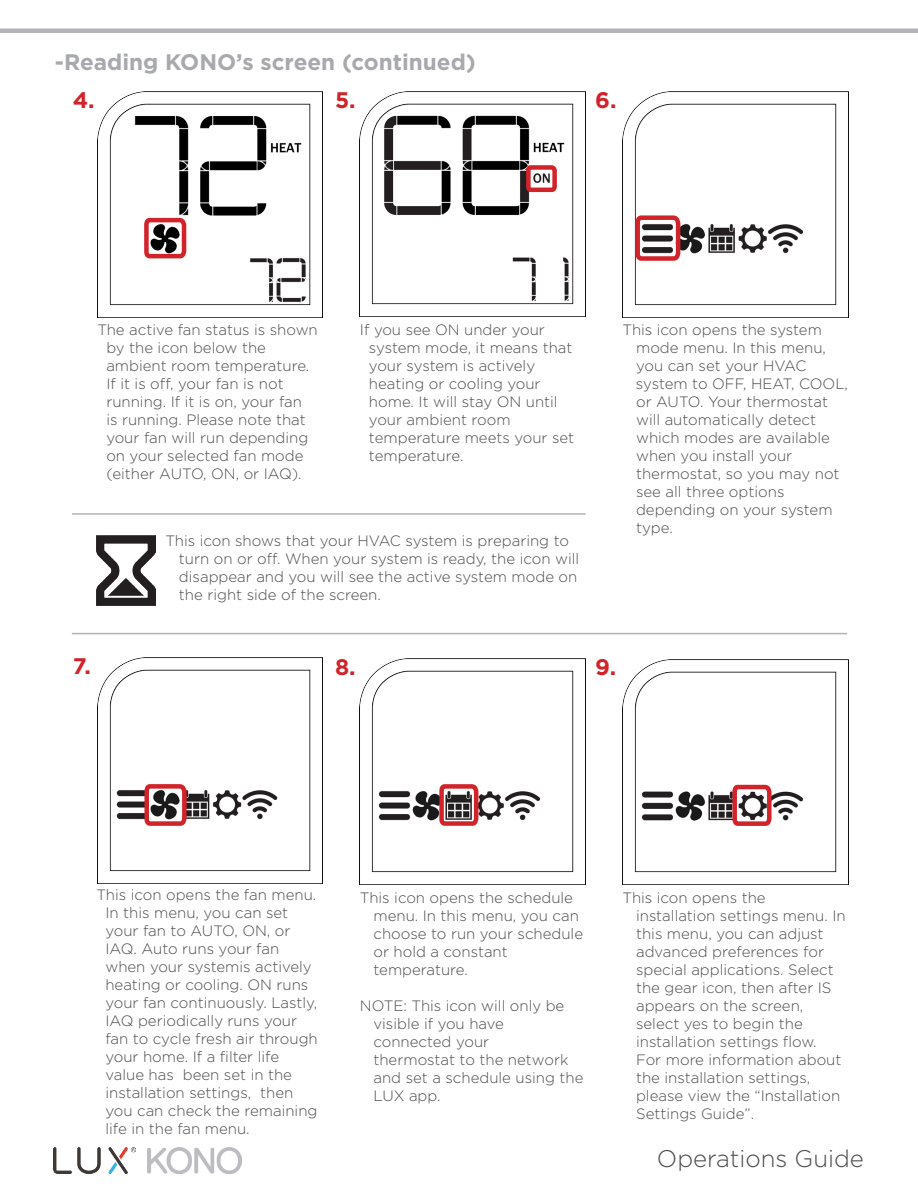
<style>
.page{position:relative;width:918px;height:1188px;background:#fff}
.page>*{position:absolute;margin:0;border:0;box-sizing:border-box;transform-origin:0 0}
.t1{font:300 24px "Gotham";color:#4b4c4d}
.t2{font:700 22.5px "Gotham";color:#a8a9ad}
.t3{font:700 22.5px "Gotham";color:#d1232a}
.t4{font:300 15px "Gotham";color:#4b4c4d}
</style>
<div class="page">
<div style="left:0;top:28px;width:918px;height:5px;background:#b2b3b7"></div>
<img style="left:97px;top:92px;width:226px;height:225px">
<img style="left:360px;top:92px;width:225px;height:225px">
<img style="left:623px;top:92px;width:225px;height:214px">
<svg style="left:142px;top:216px;width:47px;height:45px"></svg>
<svg style="left:524px;top:163px;width:35px;height:31px"></svg>
<svg style="left:633px;top:213px;width:50px;height:50px"></svg>
<img style="left:97px;top:658px;width:226px;height:225px">
<img style="left:360px;top:659px;width:225px;height:214px">
<img style="left:623px;top:659px;width:225px;height:226px">
<svg style="left:142px;top:782px;width:47px;height:46px"></svg>
<svg style="left:437px;top:782px;width:44px;height:46px"></svg>
<svg style="left:730px;top:783px;width:44px;height:45px"></svg>
<img style="left:54px;top:1147px;width:81px;height:27px">
<img style="left:148px;top:1147px;width:94px;height:27px">
<hr style="left:72px;top:633px;width:775px;height:1px;background:#b2b3b7">
<img style="left:96px;top:535px;width:59px;height:70px">
<hr style="left:72px;top:513px;width:514px;height:2px;background:#b2b3b7">
<p class="t2" style="left:55px;top:49px;width:423px">-Reading KONO’s screen (continued)</p>
<p class="t3" style="left:73px;top:87px;width:23px">4.</p>
<p class="t3" style="left:335px;top:87px;width:22px">5.</p>
<p class="t3" style="left:595px;top:87px;width:23px">6.</p>
<p class="t4" style="left:97px;top:322px;width:222px">The active fan status is shown</p>
<p class="t4" style="left:106px;top:340px;width:161px">by the icon below the</p>
<p class="t4" style="left:106px;top:358px;width:205px">ambient room temperature.</p>
<p class="t4" style="left:106px;top:376px;width:179px">If it is off, your fan is not</p>
<p class="t4" style="left:106px;top:394px;width:197px">running. If it is on, your fan</p>
<p class="t4" style="left:106px;top:412px;width:201px">is running. Please note that</p>
<p class="t4" style="left:106px;top:430px;width:203px">your fan will run depending</p>
<p class="t4" style="left:106px;top:448px;width:199px">on your selected fan mode</p>
<p class="t4" style="left:106px;top:466px;width:197px">(either AUTO, ON, or IAQ).</p>
<p class="t4" style="left:360px;top:322px;width:186px">If you see ON under your</p>
<p class="t4" style="left:369px;top:340px;width:205px">system mode, it means that</p>
<p class="t4" style="left:369px;top:358px;width:168px">your system is actively</p>
<p class="t4" style="left:369px;top:376px;width:173px">heating or cooling your</p>
<p class="t4" style="left:369px;top:394px;width:190px">home. It will stay ON until</p>
<p class="t4" style="left:369px;top:412px;width:143px">your ambient room</p>
<p class="t4" style="left:369px;top:430px;width:207px">temperature meets your set</p>
<p class="t4" style="left:369px;top:448px;width:96px">temperature.</p>
<p class="t4" style="left:165px;top:533px;width:405px">This icon shows that your HVAC system is preparing to</p>
<p class="t4" style="left:179px;top:551px;width:402px">turn on or off. When your system is ready, the icon will</p>
<p class="t4" style="left:179px;top:569px;width:400px">disappear and you will see the active system mode on</p>
<p class="t4" style="left:179px;top:587px;width:203px">the right side of the screen.</p>
<p class="t4" style="left:623px;top:322px;width:201px">This icon opens the system</p>
<p class="t4" style="left:636px;top:340px;width:191px">mode menu. In this menu,</p>
<p class="t4" style="left:636px;top:358px;width:172px">you can set your HVAC</p>
<p class="t4" style="left:636px;top:376px;width:214px">system to OFF, HEAT, COOL,</p>
<p class="t4" style="left:636px;top:394px;width:194px">or AUTO. Your thermostat</p>
<p class="t4" style="left:636px;top:412px;width:182px">will automatically detect</p>
<p class="t4" style="left:636px;top:430px;width:195px">which modes are available</p>
<p class="t4" style="left:636px;top:448px;width:158px">when you install your</p>
<p class="t4" style="left:636px;top:466px;width:205px">thermostat, so you may not</p>
<p class="t4" style="left:636px;top:484px;width:150px">see all three options</p>
<p class="t4" style="left:636px;top:502px;width:198px">depending on your system</p>
<p class="t4" style="left:636px;top:520px;width:38px">type.</p>
<p class="t3" style="left:73px;top:653px;width:20px">7.</p>
<p class="t3" style="left:335px;top:654px;width:22px">8.</p>
<p class="t3" style="left:595px;top:655px;width:23px">9.</p>
<p class="t4" style="left:96px;top:887px;width:221px">This icon opens the fan menu.</p>
<p class="t4" style="left:105px;top:905px;width:184px">In this menu, you can set</p>
<p class="t4" style="left:105px;top:923px;width:187px">your fan to AUTO, ON, or</p>
<p class="t4" style="left:105px;top:941px;width:175px">IAQ. Auto runs your fan</p>
<p class="t4" style="left:105px;top:959px;width:208px">when your systemis actively</p>
<p class="t4" style="left:105px;top:977px;width:204px">heating or cooling. ON runs</p>
<p class="t4" style="left:105px;top:995px;width:213px">your fan continuously. Lastly,</p>
<p class="t4" style="left:105px;top:1013px;width:193px">IAQ periodically runs your</p>
<p class="t4" style="left:105px;top:1031px;width:214px">fan to cycle fresh air through</p>
<p class="t4" style="left:105px;top:1049px;width:175px">your home. If a filter life</p>
<p class="t4" style="left:105px;top:1067px;width:188px">value has been set in the</p>
<p class="t4" style="left:105px;top:1085px;width:189px">installation settings, then</p>
<p class="t4" style="left:105px;top:1103px;width:213px">you can check the remaining</p>
<p class="t4" style="left:105px;top:1121px;width:146px">life in the fan menu.</p>
<p class="t4" style="left:360px;top:889px;width:215px">This icon opens the schedule</p>
<p class="t4" style="left:373px;top:907px;width:207px">menu. In this menu, you can</p>
<p class="t4" style="left:373px;top:925px;width:211px">choose to run your schedule</p>
<p class="t4" style="left:373px;top:943px;width:136px">or hold a constant</p>
<p class="t4" style="left:373px;top:961px;width:96px">temperature.</p>
<p class="t4" style="left:360px;top:997px;width:206px">NOTE: This icon will only be</p>
<p class="t4" style="left:373px;top:1015px;width:132px">visible if you have</p>
<p class="t4" style="left:373px;top:1033px;width:117px">connected your</p>
<p class="t4" style="left:373px;top:1051px;width:196px">thermostat to the network</p>
<p class="t4" style="left:373px;top:1069px;width:212px">and set a schedule using the</p>
<p class="t4" style="left:373px;top:1087px;width:69px">LUX app.</p>
<p class="t4" style="left:623px;top:889px;width:145px">This icon opens the</p>
<p class="t4" style="left:636px;top:907px;width:211px">installation settings menu. In</p>
<p class="t4" style="left:636px;top:925px;width:189px">this menu, you can adjust</p>
<p class="t4" style="left:636px;top:943px;width:190px">advanced preferences for</p>
<p class="t4" style="left:636px;top:961px;width:199px">special applications. Select</p>
<p class="t4" style="left:636px;top:979px;width:197px">the gear icon, then after IS</p>
<p class="t4" style="left:636px;top:997px;width:169px">appears on the screen,</p>
<p class="t4" style="left:636px;top:1015px;width:168px">select yes to begin the</p>
<p class="t4" style="left:636px;top:1033px;width:182px">installation settings flow.</p>
<p class="t4" style="left:636px;top:1051px;width:207px">For more information about</p>
<p class="t4" style="left:636px;top:1069px;width:176px">the installation settings,</p>
<p class="t4" style="left:636px;top:1087px;width:206px">please view the “Installation</p>
<p class="t4" style="left:636px;top:1105px;width:120px">Settings Guide”.</p>
<p class="t1" style="left:657px;top:1146px;width:209px">Operations Guide</p>
</div>
